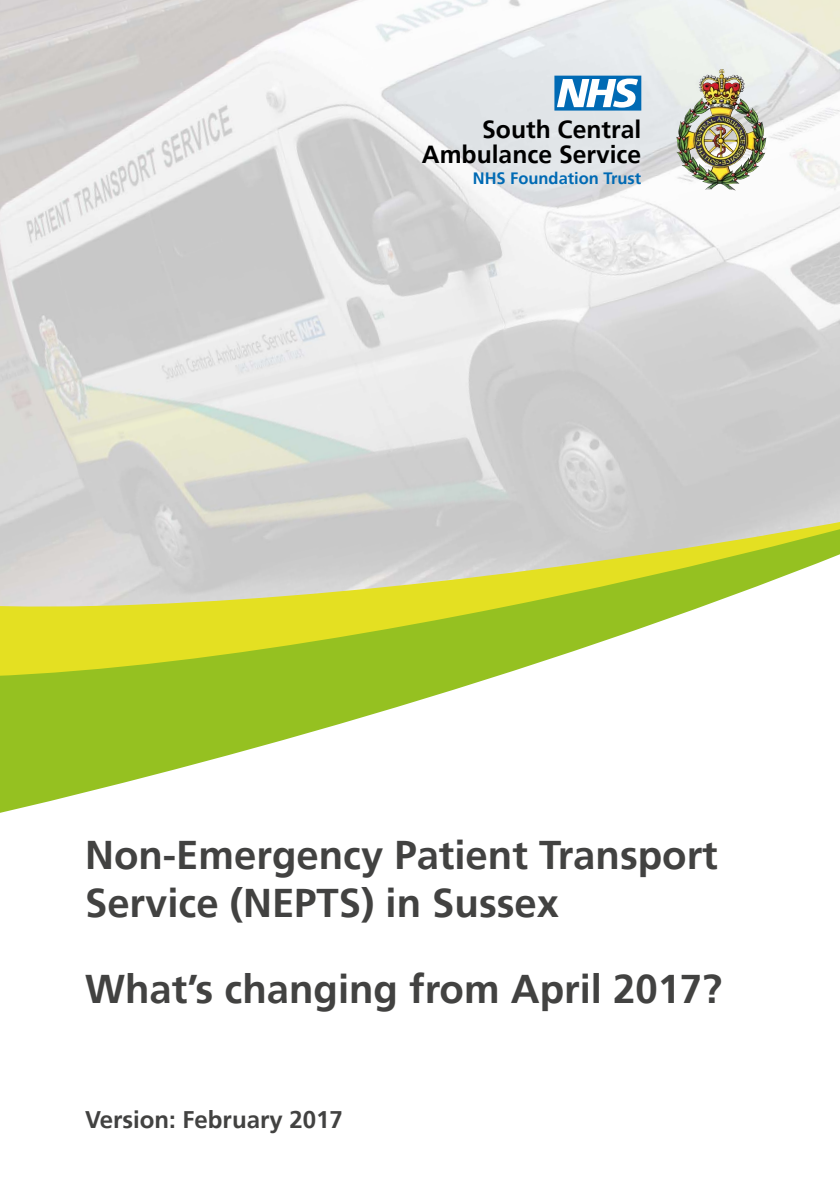
<style>
.page{position:relative;width:840px;height:1191px;background:#fff}
.page>*{position:absolute;margin:0;border:0;box-sizing:border-box;transform-origin:0 0}
.t1{font:700 40px/48px "Frutiger";color:#424241}
.t2{font:700 24.6px/25px "Frutiger";color:#000;text-align:right}
.t3{font:700 24px "Frutiger";color:#424241}
.t4{font:700 16.4px "Frutiger";color:#006ab4}
</style>
<div class="page">
<img style="left:0;top:0;width:839px;height:473px">
<svg style="left:554px;top:76px;width:87px;height:35px"></svg>
<img style="left:675px;top:70px;width:91px;height:120px">
<svg style="left:0;top:473px;width:839px;height:340px"></svg>
<p class="t2" style="left:421px;top:117px;width:221px">South Central<br>Ambulance Service</p>
<p class="t4" style="left:472px;top:169px;width:170px">NHS Foundation Trust</p>
<p class="t1" style="left:85px;top:831px;width:634px">Non-Emergency Patient Transport<br>Service (NEPTS) in Sussex</p>
<p class="t1" style="left:85px;top:965px;width:638px">What’s changing from April 2017?</p>
<p class="t3" style="left:85px;top:1105px;width:259px">Version: February 2017</p>
</div>
